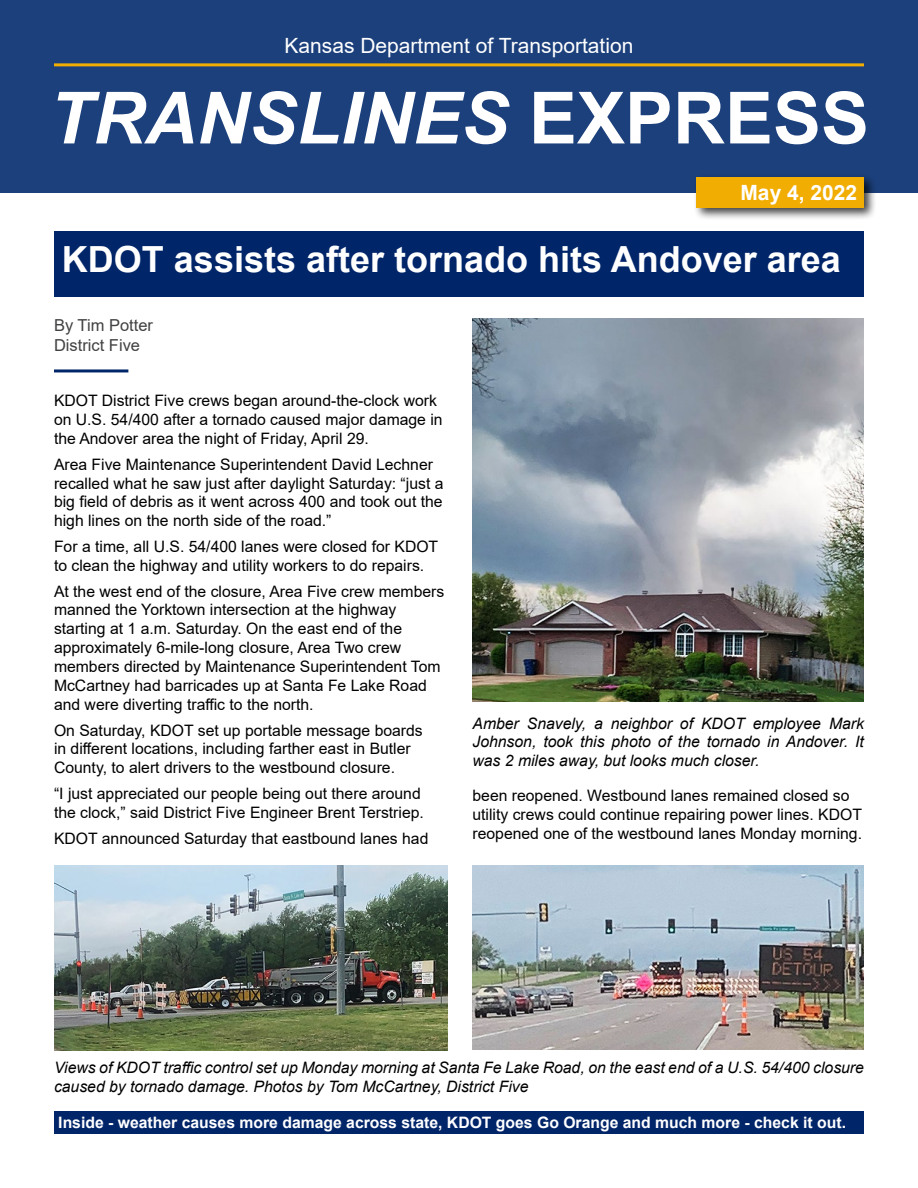
<style>
.page{position:relative;width:918px;height:1188px;background:#fff}
.page>*{position:absolute;margin:0;border:0;box-sizing:border-box;transform-origin:0 0}
.t1{font:italic 700 72px "Arial";color:#fff}
.t2{font:700 36px "Arial";color:#fff}
.t3{font:21px "Arial";color:#fff}
.t4{font:700 21px "Arial";color:#fff}
.t5{font:16.5px/19.8px "Arial";color:#414042}
.t6{font:15.75px/18.9px "Arial";color:#000}
.t7{font:italic 15.75px/18.9px "Arial";color:#000}
.t8{font:700 15.75px "Arial";color:#fff}
.s1{font-style:normal}
</style>
<div class="page">
<div style="left:0;top:0;width:918px;height:192px;background:#1c407c"></div>
<hr style="left:54px;top:63px;width:810px;height:3px;background:#f1ad02">
<div style="left:693px;top:174px;width:184px;height:47px;background:#000;opacity:.75"></div>
<div style="left:696px;top:177px;width:168px;height:31px;background:#f1ad02"></div>
<div style="left:54px;top:231px;width:810px;height:66px;background:#002569"></div>
<hr style="left:54px;top:369px;width:74px;height:3px;background:#002569">
<img style="left:472px;top:319px;width:392px;height:383px">
<img style="left:54px;top:865px;width:393px;height:185px">
<img style="left:472px;top:865px;width:392px;height:185px">
<div style="left:54px;top:1111px;width:810px;height:23px;background:#002569"></div>
<h3 class="t3" style="left:284px;top:31px;width:351px">Kansas Department of Transportation</h3>
<h1 class="t1" style="left:49px;top:70px;width:822px">TRANSLINES <span class="s1">EXPRESS</span></h1>
<h3 class="t4" style="left:740px;top:178px;width:118px">May 4, 2022</h3>
<h2 class="t2" style="left:62px;top:234px;width:780px">KDOT assists after tornado hits Andover area</h2>
<p class="t5" style="left:54px;top:315px;width:101px">By Tim Potter<br>District Five</p>
<p class="t6" style="left:54px;top:391px;width:390px">KDOT District Five crews began around-the-clock work on U.S. 54/400 after a tornado caused major damage in the Andover area the night of Friday, April 29.</p>
<p class="t6" style="left:54px;top:455px;width:391px">Area Five Maintenance Superintendent David Lechner recalled what he saw just after daylight Saturday: “just a big field of debris as it went across 400 and took out the high lines on the north side of the road.”</p>
<p class="t6" style="left:54px;top:537px;width:386px">For a time, all U.S. 54/400 lanes were closed for KDOT to clean the highway and utility workers to do repairs.</p>
<p class="t6" style="left:54px;top:581px;width:392px">At the west end of the closure, Area Five crew members manned the Yorktown intersection at the highway starting at 1 a.m. Saturday. On the east end of the approximately 6-mile-long closure, Area Two crew members directed by Maintenance Superintendent Tom McCartney had barricades up at Santa Fe Lake Road and were diverting traffic to the north.</p>
<p class="t6" style="left:54px;top:720px;width:370px">On Saturday, KDOT set up portable message boards in different locations, including farther east in Butler<br>County, to alert drivers to the westbound closure.</p>
<p class="t6" style="left:54px;top:784px;width:371px">“I just appreciated our people being out there around the clock,” said District Five Engineer Brent Terstriep.</p>
<p class="t6" style="left:54px;top:829px;width:376px">KDOT announced Saturday that eastbound lanes had</p>
<p class="t7" style="left:472px;top:714px;width:393px;text-align:justify">Amber Snavely, a neighbor of KDOT employee Mark Johnson, took this photo of the tornado in Andover. It was 2 miles away, but looks much closer.</p>
<p class="t6" style="left:472px;top:786px;width:391px">been reopened. Westbound lanes remained closed so utility crews could continue repairing power lines. KDOT reopened one of the westbound lanes Monday morning.</p>
<p class="t7" style="left:54px;top:1058px;width:811px">Views of KDOT traffic control set up Monday morning at Santa Fe Lake Road, on the east end of a U.S. 54/400 closure caused by tornado damage. Photos by Tom McCartney, District Five</p>
<p class="t8" style="left:58px;top:1111px;width:789px">Inside - weather causes more damage across state, KDOT goes Go Orange and much more - check it out.</p>
</div>
